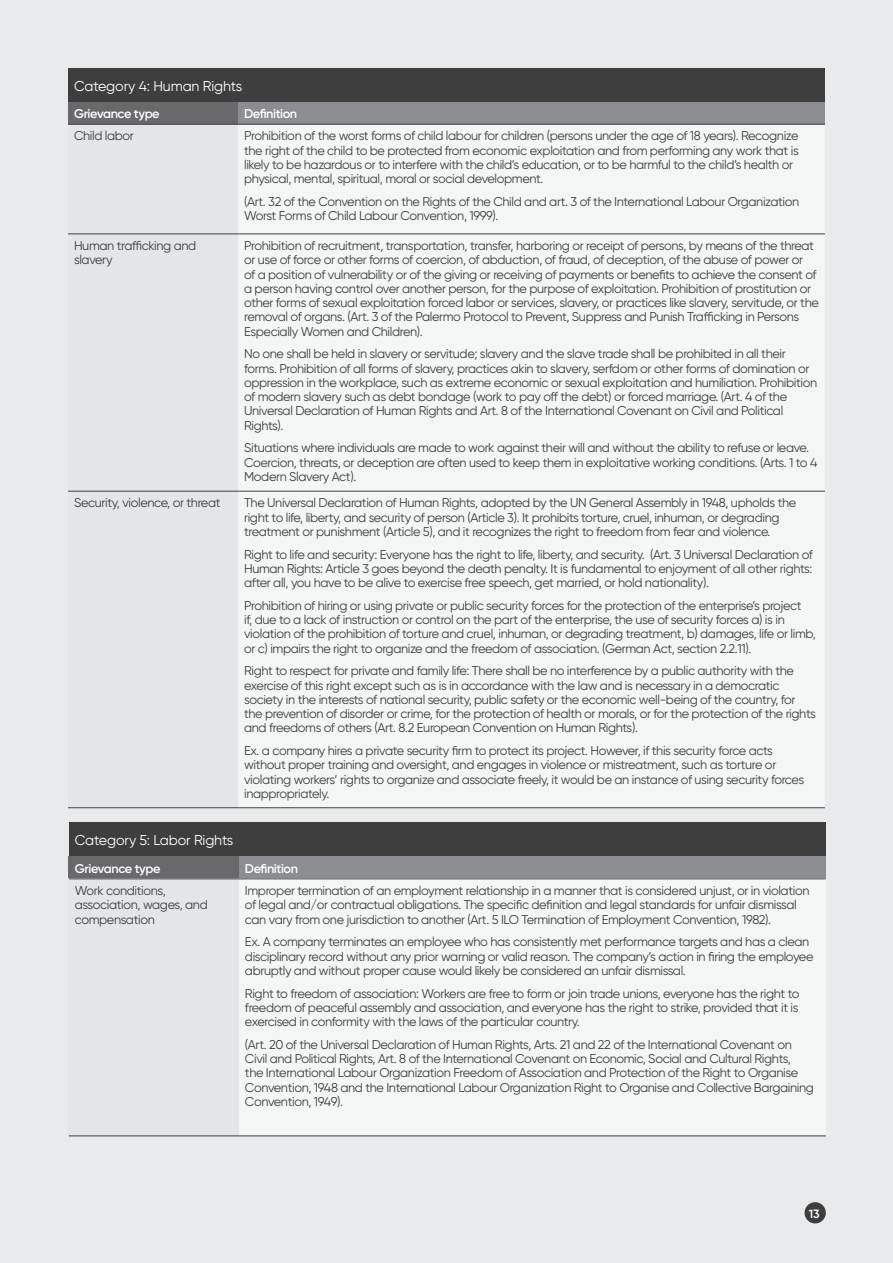
<style>
.page{position:relative;width:893px;height:1263px;background:#e9eaeb}
.page>*{position:absolute;margin:0;border:0;box-sizing:border-box;transform-origin:0 0}
.t1{font:14.25px "Gilroy";letter-spacing:-.01em;color:#fff}
.t2{font:12.75px/14.2px "Gilroy";letter-spacing:-.03em;color:#3e3e3f}
.t3{font:600 12.75px "Gilroy";letter-spacing:-.03em;color:#fff}
.t4{font:600 12px "Gilroy";color:#fff}
</style>
<div class="page">
<div style="left:804px;top:1202px;width:22px;height:21px;background:#3e3e3f;border-radius:50%"></div>
<div style="left:68px;top:68px;width:757px;height:34px;background:#3e3e3f"></div>
<div style="left:68px;top:102px;width:170px;height:22px;background:#69696c"></div>
<div style="left:238px;top:102px;width:587px;height:22px;background:#8b8d90"></div>
<div style="left:238px;top:125px;width:587px;height:682px;background:#f4f5f5"></div>
<hr style="left:68px;top:124px;width:170px;height:1px;background:#3e3e3f">
<hr style="left:238px;top:124px;width:587px;height:1px;background:#3e3e3f">
<hr style="left:68px;top:234px;width:170px;height:1px;background:#3e3e3f">
<hr style="left:238px;top:234px;width:587px;height:1px;background:#3e3e3f">
<hr style="left:68px;top:491px;width:170px;height:1px;background:#3e3e3f">
<hr style="left:238px;top:491px;width:587px;height:1px;background:#3e3e3f">
<hr style="left:68px;top:807px;width:170px;height:1px;background:#3e3e3f">
<hr style="left:238px;top:807px;width:587px;height:1px;background:#3e3e3f">
<div style="left:69px;top:823px;width:757px;height:34px;background:#3e3e3f"></div>
<div style="left:69px;top:857px;width:170px;height:22px;background:#69696c"></div>
<div style="left:239px;top:857px;width:587px;height:22px;background:#8b8d90"></div>
<div style="left:69px;top:879px;width:170px;height:257px;background:#e4e5e7"></div>
<div style="left:239px;top:879px;width:587px;height:257px;background:#f4f5f5"></div>
<hr style="left:69px;top:879px;width:170px;height:1px;background:#3e3e3f">
<hr style="left:239px;top:879px;width:587px;height:1px;background:#3e3e3f">
<hr style="left:69px;top:1136px;width:170px;height:1px;background:#3e3e3f">
<hr style="left:239px;top:1136px;width:587px;height:1px;background:#3e3e3f">
<p class="t1" style="left:74px;top:77px;width:170px">Category 4: Human Rights</p>
<p class="t3" style="left:74px;top:106px;width:87px">Grievance type</p>
<p class="t3" style="left:244px;top:106px;width:55px">Definition</p>
<p class="t2" style="left:74px;top:129px;width:61px">Child labor</p>
<p class="t2" style="left:244px;top:129px;width:556px">Prohibition of the worst forms of child labour for children (persons under the age of 18 years). Recognize the right of the child to be protected from economic exploitation and from performing any work that is likely to be hazardous or to interfere with the child’s education, or to be harmful to the child’s health or physical, mental, spiritual, moral or social development.</p>
<p class="t2" style="left:244px;top:194px;width:557px">(Art. 32 of the Convention on the Rights of the Child and art. 3 of the International Labour Organization<br>Worst Forms of Child Labour Convention, 1999).</p>
<p class="t2" style="left:74px;top:238px;width:124px">Human trafficking and slavery</p>
<p class="t2" style="left:244px;top:238px;width:576px">Prohibition of recruitment, transportation, transfer, harboring or receipt of persons, by means of the threat or use of force or other forms of coercion, of abduction, of fraud, of deception, of the abuse of power or<br>of a position of vulnerability or of the giving or receiving of payments or benefits to achieve the consent of a person having control over another person, for the purpose of exploitation. Prohibition of prostitution or other forms of sexual exploitation forced labor or services, slavery, or practices like slavery, servitude, or the removal of organs. (Art. 3 of the Palermo Protocol to Prevent, Suppress and Punish Trafficking in Persons Especially Women and Children).</p>
<p class="t2" style="left:244px;top:347px;width:575px">No one shall be held in slavery or servitude; slavery and the slave trade shall be prohibited in all their forms. Prohibition of all forms of slavery, practices akin to slavery, serfdom or other forms of domination or oppression in the workplace, such as extreme economic or sexual exploitation and humiliation. Prohibition of modern slavery such as debt bondage (work to pay off the debt) or forced marriage. (Art. 4 of the Universal Declaration of Human Rights and Art. 8 of the International Covenant on Civil and Political Rights).</p>
<p class="t2" style="left:244px;top:441px;width:575px">Situations where individuals are made to work against their will and without the ability to refuse or leave.<br>Coercion, threats, or deception are often used to keep them in exploitative working conditions. (Arts. 1 to 4<br>Modern Slavery Act).</p>
<p class="t2" style="left:74px;top:496px;width:148px">Security, violence, or threat</p>
<p class="t2" style="left:244px;top:496px;width:554px">The Universal Declaration of Human Rights, adopted by the UN General Assembly in 1948, upholds the right to life, liberty, and security of person (Article 3). It prohibits torture, cruel, inhuman, or degrading treatment or punishment (Article 5), and it recognizes the right to freedom from fear and violence.</p>
<p class="t2" style="left:244px;top:547px;width:570px;text-align:justify">Right to life and security: Everyone has the right to life, liberty, and security. (Art. 3 Universal Declaration of Human Rights: Article 3 goes beyond the death penalty. It is fundamental to enjoyment of all other rights: after all, you have to be alive to exercise free speech, get married, or hold nationality).</p>
<p class="t2" style="left:244px;top:598px;width:573px">Prohibition of hiring or using private or public security forces for the protection of the enterprise’s project<br>if, due to a lack of instruction or control on the part of the enterprise, the use of security forces a) is in violation of the prohibition of torture and cruel, inhuman, or degrading treatment, b) damages, life or limb, or c) impairs the right to organize and the freedom of association. (German Act, section 2.2.11).</p>
<p class="t2" style="left:244px;top:664px;width:573px">Right to respect for private and family life: There shall be no interference by a public authority with the exercise of this right except such as is in accordance with the law and is necessary in a democratic society in the interests of national security, public safety or the economic well-being of the country, for the prevention of disorder or crime, for the protection of health or morals, or for the protection of the rights and freedoms of others (Art. 8.2 European Convention on Human Rights).</p>
<p class="t2" style="left:244px;top:743px;width:561px">Ex. a company hires a private security firm to protect its project. However, if this security force acts without proper training and oversight, and engages in violence or mistreatment, such as torture or violating workers’ rights to organize and associate freely, it would be an instance of using security forces inappropriately.</p>
<p class="t1" style="left:75px;top:832px;width:160px">Category 5: Labor Rights</p>
<p class="t3" style="left:75px;top:860px;width:87px">Grievance type</p>
<p class="t3" style="left:245px;top:860px;width:55px">Definition</p>
<p class="t2" style="left:75px;top:883px;width:134px">Work conditions, association, wages, and compensation</p>
<p class="t2" style="left:245px;top:883px;width:566px">Improper termination of an employment relationship in a manner that is considered unjust, or in violation of legal and/or contractual obligations. The specific definition and legal standards for unfair dismissal can vary from one jurisdiction to another (Art. 5 ILO Termination of Employment Convention, 1982).</p>
<p class="t2" style="left:245px;top:934px;width:570px">Ex. A company terminates an employee who has consistently met performance targets and has a clean disciplinary record without any prior warning or valid reason. The company’s action in firing the employee abruptly and without proper cause would likely be considered an unfair dismissal.</p>
<p class="t2" style="left:245px;top:986px;width:556px;text-align:justify">Right to freedom of association: Workers are free to form or join trade unions, everyone has the right to freedom of peaceful assembly and association, and everyone has the right to strike, provided that it is exercised in conformity with the laws of the particular country.</p>
<p class="t2" style="left:245px;top:1037px;width:570px">(Art. 20 of the Universal Declaration of Human Rights, Arts. 21 and 22 of the International Covenant on Civil and Political Rights, Art. 8 of the International Covenant on Economic, Social and Cultural Rights,<br>the International Labour Organization Freedom of Association and Protection of the Right to Organise Convention, 1948 and the International Labour Organization Right to Organise and Collective Bargaining Convention, 1949).</p>
<p class="t4" style="left:809px;top:1206px;width:12px">13</p>
</div>
